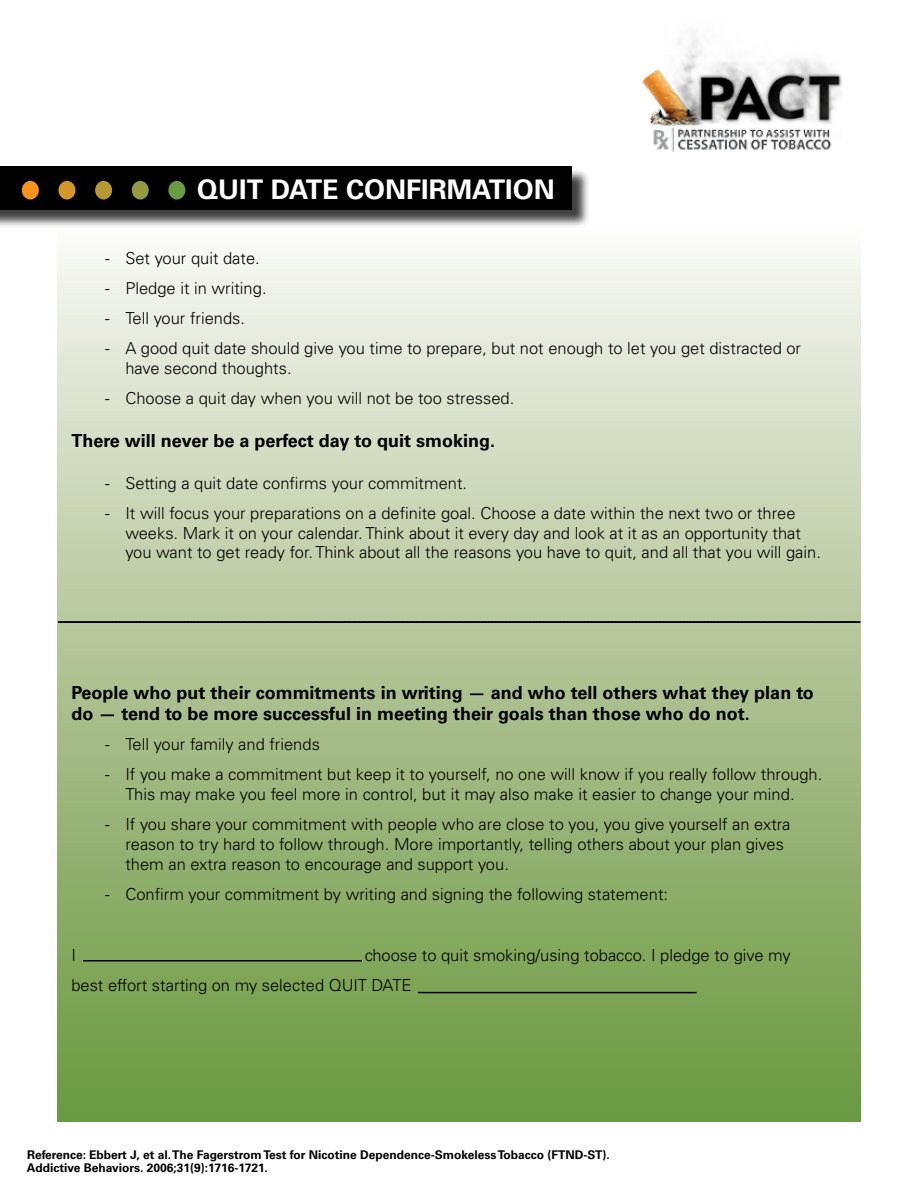
<style>
.page{position:relative;width:918px;height:1188px;background:#fff}
.page>*{position:absolute;margin:0;border:0;box-sizing:border-box;transform-origin:0 0}
.t1{font:700 27px "Univers";color:#fff}
.t2{font:700 18px/21.6px "Univers";color:#000}
.t3{font:300 16.5px/19.8px "Univers";color:#000}
.t4{font:700 12px "Univers";color:#000}
</style>
<div class="page">
<img style="left:642px;top:32px;width:199px;height:120px">
<div style="left:58px;top:230px;width:802px;height:891px;background:linear-gradient(to bottom,#f8f5f2,#68953b)"></div>
<div style="left:0;top:169px;width:590px;height:60px;background:#000;opacity:.75"></div>
<div style="left:0;top:166px;width:571px;height:44px;background:#000"></div>
<div style="left:22px;top:181px;width:17px;height:19px;background:#f7941e;border-radius:50%"></div>
<div style="left:58px;top:181px;width:17px;height:19px;background:#d5962b;border-radius:50%"></div>
<div style="left:95px;top:181px;width:17px;height:19px;background:#b49935;border-radius:50%"></div>
<div style="left:132px;top:181px;width:17px;height:19px;background:#929a3d;border-radius:50%"></div>
<div style="left:168px;top:181px;width:17px;height:19px;background:#699a44;border-radius:50%"></div>
<hr style="left:83px;top:960px;width:279px;height:1px;background:#000">
<hr style="left:418px;top:992px;width:279px;height:1px;background:#000">
<svg style="left:58px;top:621px;width:802px;height:2px;background:#090a07"></svg>
<h1 class="t1" style="left:197px;top:173px;width:359px">quit date confirmation</h1>
<p class="t3" style="left:105px;top:249px;width:156px">- Set your quit date.</p>
<p class="t3" style="left:105px;top:279px;width:163px">- Pledge it in writing.</p>
<p class="t3" style="left:105px;top:309px;width:141px">- Tell your friends.</p>
<p class="t3" style="left:125px;top:339px;width:677px;text-indent:-20px">- A good quit date should give you time to prepare, but not enough to let you get distracted or have second thoughts.</p>
<p class="t3" style="left:105px;top:388px;width:411px">- Choose a quit day when you will not be too stressed.</p>
<p class="t2" style="left:71px;top:430px;width:425px">There will never be a perfect day to quit smoking.</p>
<p class="t3" style="left:105px;top:473px;width:364px">- Setting a quit date confirms your commitment.</p>
<p class="t3" style="left:125px;top:503px;width:697px;text-indent:-20px">- It will focus your preparations on a definite goal. Choose a date within the next two or three weeks. Mark it on your calendar. Think about it every day and look at it as an opportunity that you want to get ready for. Think about all the reasons you have to quit, and all that you will gain.</p>
<p class="t2" style="left:71px;top:682px;width:744px">People who put their commitments in writing — and who tell others what they plan to do — tend to be more successful in meeting their goals than those who do not.</p>
<p class="t3" style="left:105px;top:735px;width:216px">- Tell your family and friends</p>
<p class="t3" style="left:105px;top:765px;width:719px;text-align:center">- If you make a commitment but keep it to yourself, no one will know if you really follow through.<br>This may make you feel more in control, but it may also make it easier to change your mind.</p>
<p class="t3" style="left:125px;top:815px;width:667px;text-indent:-20px">- If you share your commitment with people who are close to you, you give yourself an extra reason to try hard to follow through. More importantly, telling others about your plan gives them an extra reason to encourage and support you.</p>
<p class="t3" style="left:105px;top:884px;width:564px">- Confirm your commitment by writing and signing the following statement:</p>
<p class="t3" style="left:71px;top:945px;width:6px">I</p>
<p class="t3" style="left:71px;top:940px;width:721px;line-height:30px;text-indent:294px">choose to quit smoking/using tobacco. I pledge to give my best effort starting on my selected QUIT DATE</p>
<p class="t4" style="left:27px;top:1147px;width:534px">Reference: Ebbert J, et al. The Fagerstrom Test for Nicotine Dependence-Smokeless Tobacco (FTND</p>
<p class="t4" style="left:583px;top:1147px;width:28px">-ST).</p>
<p class="t4" style="left:27px;top:1161px;width:242px">Addictive Behaviors. 2006;31(9):1716-1721.</p>
</div>
